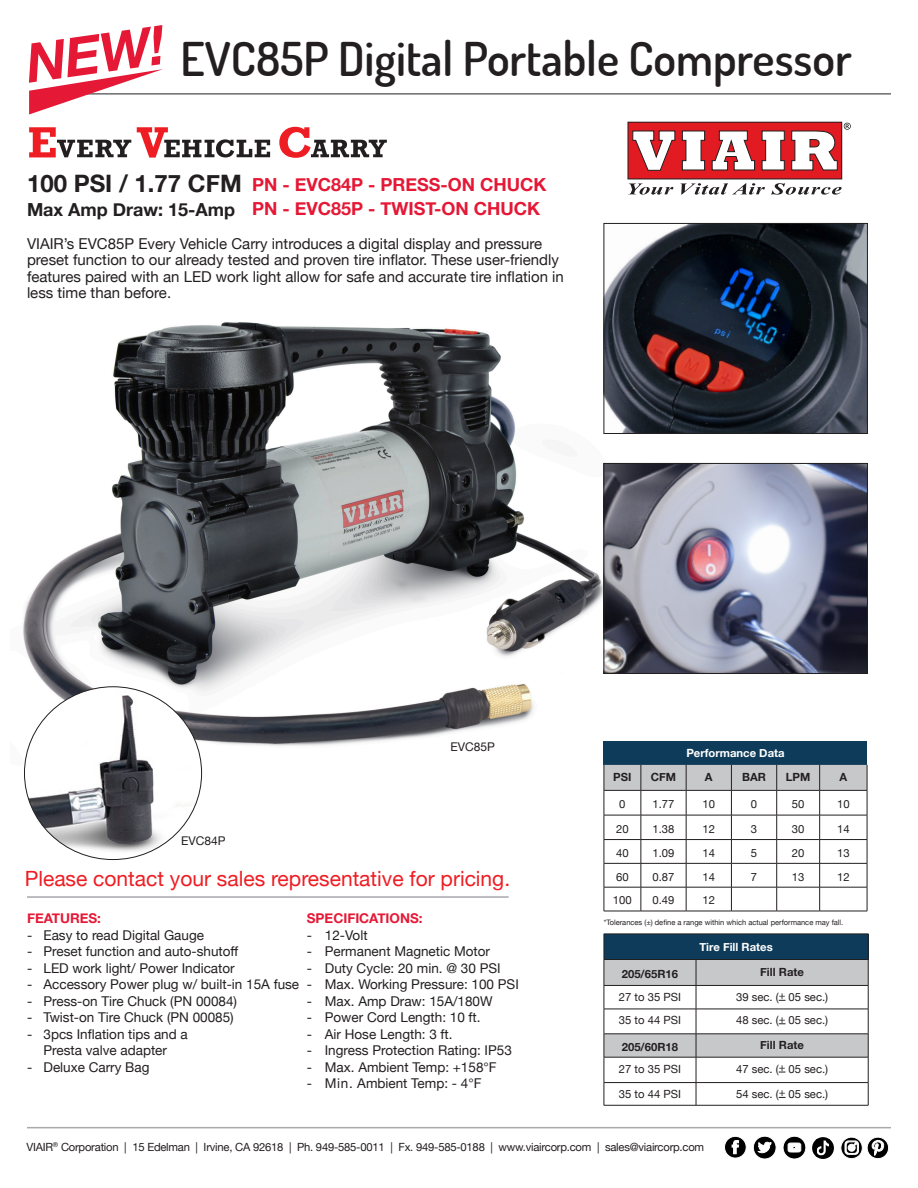
<style>
.page{position:relative;width:918px;height:1188px;background:#fff}
.page>*{position:absolute;margin:0;border:0;box-sizing:border-box;transform-origin:0 0}
.t1{font:italic 700 54px "Helvetica Neue";color:#e51836}
.t2{font:200 46.5px "Dosis";color:#231f20}
.Specs{font:700 24px "Helvetica Neue";color:#231f20}
.t3{font:21px "Helvetica Neue";color:#ee1d23}
.Specs-2{font:700 18px "Helvetica Neue";color:#e51836}
.Specs-3{font:700 18px "Helvetica Neue";color:#231f20}
.t4{font:15px/16.5px "Helvetica Neue";color:#231f20}
.Table_Header_Left{font:13.5px/16.5px "Helvetica Neue";color:#231f20;text-align:center}
.Specs-4{font:13.5px "Helvetica Neue";color:#231f20}
.Table_Header_Left-2{font:700 13.5px "Helvetica Neue";color:#e51836}
.t5{font:12px "Helvetica Neue";color:#231f20}
.t6{font:11.25px "Helvetica Neue";letter-spacing:-.02em;color:#231f20}
.t7{font:11.25px "Helvetica Neue";color:#231f20}
.t8{font:700 11.25px "Helvetica Neue";color:#231f20}
.t9{font:700 11.25px "Helvetica Neue";color:#fff}
.Specs-5{font:7.5px "Helvetica Neue";color:#231f20}
</style>
<div class="page">
<hr style="left:27px;top:1127px;width:864px;height:1px;background:#a8a9ad">
<svg style="left:783px;top:1136px;width:23px;height:23px"></svg>
<svg style="left:724px;top:1136px;width:22px;height:22px"></svg>
<svg style="left:753px;top:1136px;width:23px;height:23px"></svg>
<svg style="left:812px;top:1137px;width:22px;height:22px"></svg>
<svg style="left:841px;top:1137px;width:48px;height:22px"></svg>
<div style="left:628px;top:122px;width:214px;height:57px;background:#e21a21"></div>
<div style="left:628px;top:122px;width:214px;height:57px;border:1px solid #231f20"></div>
<svg style="left:632px;top:130px;width:43px;height:41px"></svg>
<svg style="left:682px;top:130px;width:23px;height:41px"></svg>
<svg style="left:712px;top:130px;width:43px;height:41px"></svg>
<svg style="left:761px;top:130px;width:24px;height:41px"></svg>
<svg style="left:791px;top:130px;width:47px;height:41px"></svg>
<svg style="left:628px;top:183px;width:45px;height:12px"></svg>
<svg style="left:680px;top:183px;width:85px;height:12px"></svg>
<svg style="left:771px;top:183px;width:71px;height:12px"></svg>
<svg style="left:844px;top:123px;width:7px;height:7px"></svg>
<hr style="left:55px;top:94px;width:836px;height:1px;background:#231f20">
<svg style="left:29px;top:69px;width:134px;height:45px"></svg>
<hr style="left:27px;top:896px;width:482px;height:2px;background:#a8a9ad">
<hr style="left:604px;top:1105px;width:92px;height:1px;background:#231f20">
<hr style="left:696px;top:1105px;width:172px;height:1px;background:#231f20">
<svg style="left:604px;top:934px;width:265px;height:171px"></svg>
<div style="left:604px;top:741px;width:263px;height:24px;background:#0f3b5b"></div>
<hr style="left:604px;top:911px;width:37px;height:1px;background:#231f20">
<hr style="left:641px;top:911px;width:45px;height:1px;background:#231f20">
<hr style="left:686px;top:911px;width:45px;height:1px;background:#231f20">
<hr style="left:731px;top:911px;width:46px;height:1px;background:#231f20">
<hr style="left:777px;top:911px;width:43px;height:1px;background:#231f20">
<hr style="left:820px;top:911px;width:47px;height:1px;background:#231f20">
<svg style="left:604px;top:765px;width:264px;height:146px"></svg>
<hr style="left:604px;top:790px;width:37px;height:1px;background:#231f20">
<hr style="left:641px;top:790px;width:45px;height:1px;background:#231f20">
<hr style="left:686px;top:790px;width:45px;height:1px;background:#231f20">
<hr style="left:731px;top:790px;width:46px;height:1px;background:#231f20">
<hr style="left:777px;top:790px;width:43px;height:1px;background:#231f20">
<hr style="left:820px;top:790px;width:47px;height:1px;background:#231f20">
<img style="left:22px;top:318px;width:614px;height:502px">
<img style="left:606px;top:225px;width:260px;height:207px">
<div style="left:604px;top:223px;width:264px;height:211px;border:1px solid #231f20"></div>
<img style="left:606px;top:465px;width:260px;height:207px">
<div style="left:604px;top:463px;width:264px;height:211px;border:1px solid #231f20"></div>
<img style="left:24px;top:687px;width:178px;height:173px">
<svg style="left:29px;top:127px;width:102px;height:30px"></svg>
<svg style="left:137px;top:127px;width:133px;height:31px"></svg>
<svg style="left:279px;top:127px;width:108px;height:31px"></svg>
<h1 class="t1" style="left:20px;top:22px;width:141px;rotate:-8deg">NEW!</h1>
<p class="t2" style="left:181px;top:27px;width:673px">EVC85P Digital Portable Compressor</p>
<p class="Specs" style="left:27px;top:164px;width:216px">100 PSI / 1.77 CFM</p>
<p class="Specs-3" style="left:27px;top:195px;width:210px">Max Amp Draw: 15-Amp</p>
<p class="Specs-2" style="left:252px;top:171px;width:296px">PN - EVC84P - PRESS-ON CHUCK</p>
<p class="Specs-2" style="left:252px;top:195px;width:290px">PN - EVC85P - TWIST-ON CHUCK</p>
<p class="t4" style="left:27px;top:236px;width:538px">VIAIR’s EVC85P Every Vehicle Carry introduces a digital display and pressure preset function to our already tested and proven tire inflator. These user-friendly features paired with an LED work light allow for safe and accurate tire inflation in less time than before.</p>
<p class="t5" style="left:181px;top:832px;width:46px">EVC84P</p>
<p class="t5" style="left:450px;top:738px;width:46px">EVC85P</p>
<p class="t3" style="left:25px;top:864px;width:487px">Please contact your sales representative for pricing.</p>
<p class="Table_Header_Left-2" style="left:27px;top:908px;width:76px">FEATURES:</p>
<p class="Table_Header_Left" style="left:27px;top:927px;width:179px">- Easy to read Digital Gauge</p>
<p class="Table_Header_Left" style="left:27px;top:944px;width:213px">- Preset function and auto-shutoff</p>
<p class="Table_Header_Left" style="left:27px;top:960px;width:209px">- LED work light/ Power Indicator</p>
<p class="Table_Header_Left" style="left:27px;top:977px;width:274px">- Accessory Power plug w/ built-in 15A fuse</p>
<p class="Table_Header_Left" style="left:27px;top:993px;width:212px">- Press-on Tire Chuck (PN 00084)</p>
<p class="Table_Header_Left" style="left:27px;top:1010px;width:208px">- Twist-on Tire Chuck (PN 00085)</p>
<p class="Table_Header_Left" style="left:27px;top:1026px;width:162px">- 3pcs Inflation tips and a<br>Presta valve adapter</p>
<p class="Table_Header_Left" style="left:27px;top:1059px;width:124px">- Deluxe Carry Bag</p>
<p class="Table_Header_Left-2" style="left:307px;top:908px;width:117px">SPECIFICATIONS:</p>
<p class="Specs-4" style="left:307px;top:925px;width:62px">- 12-Volt</p>
<p class="Specs-4" style="left:307px;top:941px;width:185px">- Permanent Magnetic Motor</p>
<p class="Specs-4" style="left:307px;top:958px;width:195px">- Duty Cycle: 20 min. @ 30 PSI</p>
<p class="Specs-4" style="left:307px;top:974px;width:214px">- Max. Working Pressure: 100 PSI</p>
<p class="Specs-4" style="left:307px;top:991px;width:187px">- Max. Amp Draw: 15A/180W</p>
<p class="Specs-4" style="left:307px;top:1007px;width:175px">- Power Cord Length: 10 ft.</p>
<p class="Specs-4" style="left:307px;top:1024px;width:147px">- Air Hose Length: 3 ft.</p>
<p class="Specs-4" style="left:307px;top:1040px;width:207px">- Ingress Protection Rating: IP53</p>
<p class="Specs-4" style="left:307px;top:1057px;width:191px">- Max. Ambient Temp: +158°F</p>
<p class="Specs-4" style="left:307px;top:1073px;width:176px">- Min. Ambient Temp: - 4°F</p>
<p class="t9" style="left:686px;top:744px;width:100px">Performance Data</p>
<p class="t8" style="left:613px;top:769px;width:20px">PSI</p>
<p class="t8" style="left:651px;top:769px;width:27px">CFM</p>
<p class="t8" style="left:705px;top:769px;width:9px">A</p>
<p class="t8" style="left:742px;top:769px;width:25px">BAR</p>
<p class="t8" style="left:786px;top:769px;width:26px">LPM</p>
<p class="t8" style="left:839px;top:769px;width:9px">A</p>
<p class="t6" style="left:619px;top:796px;width:8px">0</p>
<p class="t6" style="left:653px;top:796px;width:23px">1.77</p>
<p class="t6" style="left:703px;top:796px;width:14px">10</p>
<p class="t6" style="left:751px;top:796px;width:8px">0</p>
<p class="t6" style="left:792px;top:796px;width:14px">50</p>
<p class="t6" style="left:837px;top:796px;width:14px">10</p>
<p class="t6" style="left:616px;top:821px;width:14px">20</p>
<p class="t6" style="left:653px;top:821px;width:23px">1.38</p>
<p class="t6" style="left:703px;top:821px;width:14px">12</p>
<p class="t6" style="left:751px;top:821px;width:8px">3</p>
<p class="t6" style="left:792px;top:821px;width:14px">30</p>
<p class="t6" style="left:837px;top:821px;width:14px">14</p>
<p class="t6" style="left:616px;top:845px;width:14px">40</p>
<p class="t6" style="left:653px;top:845px;width:23px">1.09</p>
<p class="t6" style="left:703px;top:845px;width:14px">14</p>
<p class="t6" style="left:751px;top:845px;width:8px">5</p>
<p class="t6" style="left:792px;top:845px;width:14px">20</p>
<p class="t6" style="left:837px;top:845px;width:14px">13</p>
<p class="t6" style="left:616px;top:869px;width:14px">60</p>
<p class="t6" style="left:653px;top:869px;width:23px">0.87</p>
<p class="t6" style="left:703px;top:869px;width:14px">14</p>
<p class="t6" style="left:751px;top:869px;width:8px">7</p>
<p class="t6" style="left:792px;top:869px;width:14px">13</p>
<p class="t6" style="left:837px;top:869px;width:14px">12</p>
<p class="t6" style="left:613px;top:892px;width:20px">100</p>
<p class="t6" style="left:653px;top:892px;width:23px">0.49</p>
<p class="t6" style="left:703px;top:892px;width:14px">12</p>
<p class="Specs-5" style="left:604px;top:917px;width:241px">*Tolerances (±) define a range within which actual performance may fall.</p>
<p class="t9" style="left:699px;top:938px;width:75px">Tire Fill Rates</p>
<p class="t8" style="left:622px;top:965px;width:58px">205/65R16</p>
<p class="t8" style="left:760px;top:964px;width:45px">Fill Rate</p>
<p class="t6" style="left:619px;top:989px;width:64px">27 to 35 PSI</p>
<p class="t7" style="left:736px;top:989px;width:94px">39 sec. (+ 05 sec.)</p>
<p class="t6" style="left:619px;top:1012px;width:64px">35 to 44 PSI</p>
<p class="t7" style="left:736px;top:1012px;width:94px">48 sec. (+ 05 sec.)</p>
<p class="t8" style="left:622px;top:1038px;width:58px">205/60R18</p>
<p class="t8" style="left:760px;top:1037px;width:45px">Fill Rate</p>
<p class="t6" style="left:619px;top:1060px;width:64px">27 to 35 PSI</p>
<p class="t7" style="left:736px;top:1060px;width:94px">47 sec. (+ 05 sec.)</p>
<p class="t6" style="left:619px;top:1086px;width:64px">35 to 44 PSI</p>
<p class="t7" style="left:736px;top:1086px;width:94px">54 sec. (+ 05 sec.)</p>
<p class="t6" style="left:26px;top:1138px;width:679px">VIAIR<sup>®</sup> Corporation | 15 Edelman | Irvine, CA 92618 | Ph. 949-585-0011 | Fx. 949-585-0188 | www.viaircorp.com | sales@viaircorp.com</p>
</div>
